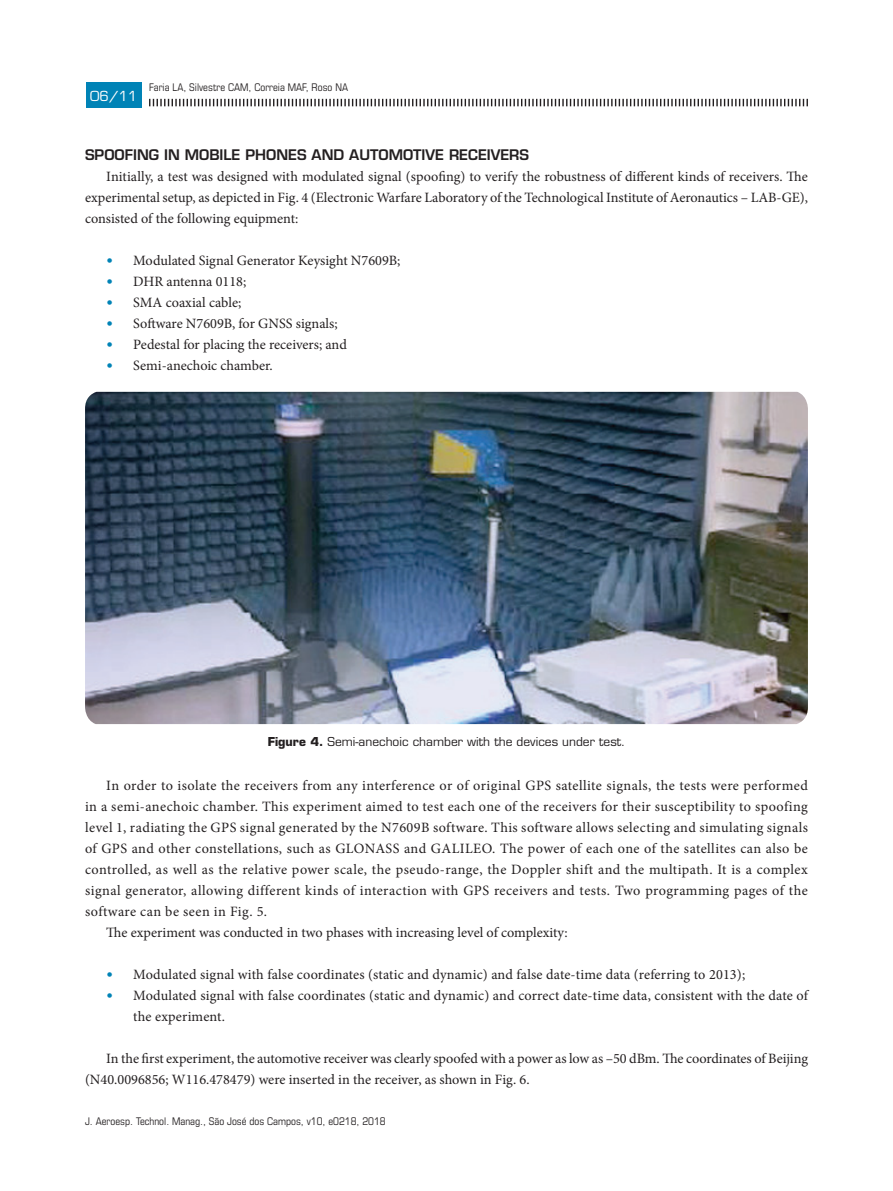
<style>
.page{position:relative;width:893px;height:1191px;background:#fff}
.page>*{position:absolute;margin:0;border:0;box-sizing:border-box;transform-origin:0 0}
.t1{font:14.25px/21px "Minion Pro";letter-spacing:.015em;color:#231f20;text-align:justify}
.t2{font:14.25px/21px "Minion Pro";letter-spacing:-.005em;color:#231f20}
.t3{font:600 14.25px "Eurostile LT Std";color:#231f20}
.t4{font:13.5px "Eurostile LT Std";color:#fff}
.t5{font:12px "Eurostile LT Std";color:#231f20}
.t6{font:condensed 10.5px "Eurostile LT Std";color:#231f20}
.s1{font-family:"Eurostile LT Std";font-weight:700;font-size:12px;color:#0083b6}
.s2{font-weight:700}
</style>
<div class="page">
<svg style="left:149px;top:99px;width:659px;height:7px"></svg>
<div style="left:86px;top:83px;width:55px;height:25px;background:#0083b6"></div>
<img style="left:85px;top:392px;width:723px;height:332px">
<p class="t4" style="left:90px;top:87px;width:49px">06/11</p>
<p class="t4" style="left:100px;top:87px;width:11px">1</p>
<p class="t6" style="left:149px;top:81px;width:200px">Faria LA, Silvestre CAM, Correia MAF, Roso NA</p>
<p class="t3" style="left:85px;top:145px;width:444px">SPOOFING IN MOBILE PHONES AND AUTOMOTIVE RECEIVERS</p>
<p class="t1" style="left:85px;top:165px;width:725px;text-indent:21px">Initially, a test was designed with modulated signal (spoofing) to verify the robustness of different kinds of receivers. The experimental setup, as depicted in Fig. 4 (Electronic Warfare Laboratory of the Technological Institute of Aeronautics – LAB-GE), consisted of the following equipment:</p>
<p class="t1" style="left:106px;top:249px;width:296px"><span class="s1">•</span> Modulated Signal Generator Keysight N7609B;</p>
<p class="t1" style="left:106px;top:270px;width:141px"><span class="s1">•</span> DHR antenna 0118;</p>
<p class="t1" style="left:106px;top:291px;width:136px"><span class="s1">•</span> SMA coaxial cable;</p>
<p class="t1" style="left:106px;top:312px;width:233px"><span class="s1">•</span> Software N7609B, for GNSS signals;</p>
<p class="t1" style="left:106px;top:333px;width:242px"><span class="s1">•</span> Pedestal for placing the receivers; and</p>
<p class="t2" style="left:106px;top:354px;width:168px"><span class="s1">•</span> Semi-anechoic chamber.</p>
<p class="t5" style="left:268px;top:734px;width:359px"><span class="s2">Figure 4.</span> Semi-anechoic chamber with the devices under test.</p>
<p class="t1" style="left:106px;top:774px;width:703px">In order to isolate the receivers from any interference or of original GPS satellite signals, the tests were performed</p>
<p class="t1" style="left:85px;top:795px;width:724px">in a semi-anechoic chamber. This experiment aimed to test each one of the receivers for their susceptibility to spoofing</p>
<p class="t1" style="left:85px;top:816px;width:725px">level 1, radiating the GPS signal generated by the N7609B software. This software allows selecting and simulating signals</p>
<p class="t1" style="left:85px;top:837px;width:724px">of GPS and other constellations, such as GLONASS and GALILEO. The power of each one of the satellites can also be</p>
<p class="t1" style="left:85px;top:858px;width:724px">controlled, as well as the relative power scale, the pseudo-range, the Doppler shift and the multipath. It is a complex</p>
<p class="t1" style="left:85px;top:879px;width:724px">signal generator, allowing different kinds of interaction with GPS receivers and tests. Two programming pages of the</p>
<p class="t1" style="left:85px;top:900px;width:184px">software can be seen in Fig. 5.</p>
<p class="t1" style="left:106px;top:921px;width:463px">The experiment was conducted in two phases with increasing level of complexity:</p>
<p class="t1" style="left:106px;top:963px;width:640px"><span class="s1">•</span> Modulated signal with false coordinates (static and dynamic) and false date-time data (referring to 2013);</p>
<p class="t1" style="left:133px;top:984px;width:676px;text-indent:-27px"><span class="s1">•</span> Modulated signal with false coordinates (static and dynamic) and correct date-time data, consistent with the date of the experiment.</p>
<p class="t2" style="left:85px;top:1047px;width:724px;text-indent:21px">In the first experiment, the automotive receiver was clearly spoofed with a power as low as –50 dBm. The coordinates of Beijing (N40.0096856; W116.478479) were inserted in the receiver, as shown in Fig. 6.</p>
<p class="t6" style="left:85px;top:1114px;width:302px">J. Aeroesp. Technol. Manag., São José dos Campos, v10, e0218, 2018</p>
</div>
